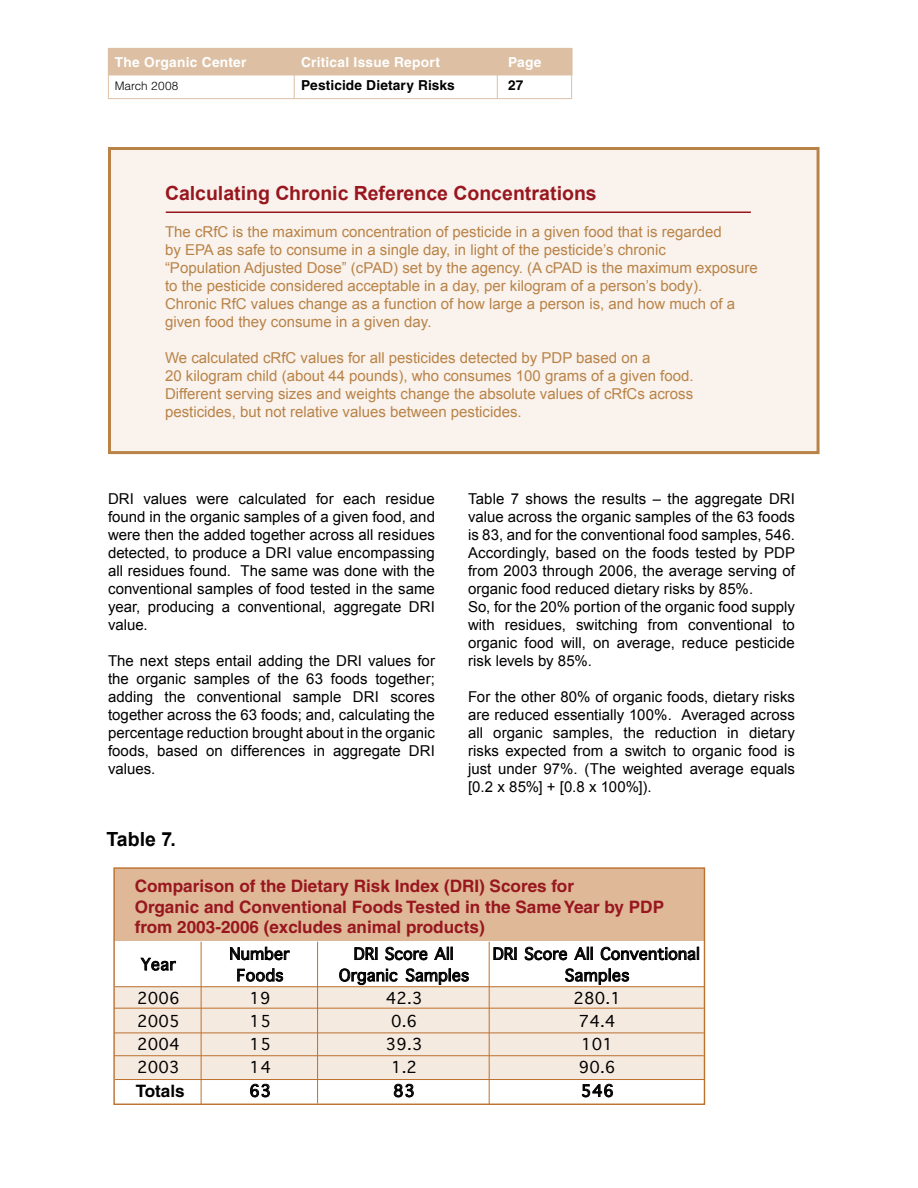
<style>
.page{position:relative;width:918px;height:1188px;background:#fff}
.page>*{position:absolute;margin:0;border:0;box-sizing:border-box;transform-origin:0 0}
.t1{font:700 19.5px "Arial";color:#98171f}
.t2{font:700 19.5px "Arial";color:#000}
.t3{font:700 17.1px/20.5px "Helvetica";color:#98171f}
.t4{font:700 17.1px "Helvetica";color:#000}
.t5{font:15.75px/21.6px "Geneva";letter-spacing:.01em;color:#000;text-align:center}
.t6{font:15px/18px "Arial";letter-spacing:.005em;color:#000;text-align:justify}
.t7{font:15px/18px "Arial";color:#b98347}
.t8{font:700 13.8px "Helvetica";letter-spacing:.02em;color:#fff}
.t9{font:700 13.8px "Helvetica";letter-spacing:.01em;color:#000}
.t10{font:300 11.7px "Helvetica";letter-spacing:.01em;color:#000}
</style>
<div class="page">
<div style="left:108px;top:48px;width:464px;height:51px;border:1px solid #ddc0a4"></div>
<div style="left:109px;top:49px;width:463px;height:26px;background:#ddc0a4"></div>
<div style="left:108px;top:48px;width:464px;height:27px;border:1px solid #ddc0a4"></div>
<hr style="left:294px;top:48px;width:1px;height:51px;background:#ddc0a4">
<hr style="left:497px;top:48px;width:1px;height:51px;background:#ddc0a4">
<div style="left:110px;top:148px;width:708px;height:305px;background:#f9f2ed"></div>
<div style="left:108px;top:147px;width:712px;height:307px;border:3px solid #b98347"></div>
<hr style="left:166px;top:212px;width:585px;height:1px;background:#98171f">
<div style="left:115px;top:986px;width:590px;height:94px;background:#f5eae0"></div>
<div style="left:114px;top:868px;width:590px;height:73px;background:#deb897"></div>
<div style="left:113px;top:867px;width:592px;height:238px;border:1px solid #bd712f"></div>
<svg style="left:140px;top:958px;width:36px;height:13px"></svg>
<svg style="left:230px;top:947px;width:60px;height:13px"></svg>
<svg style="left:237px;top:968px;width:46px;height:14px"></svg>
<svg style="left:354px;top:947px;width:23px;height:13px"></svg>
<svg style="left:385px;top:947px;width:42px;height:13px"></svg>
<svg style="left:434px;top:947px;width:19px;height:13px"></svg>
<svg style="left:339px;top:968px;width:58px;height:17px"></svg>
<svg style="left:406px;top:968px;width:63px;height:17px"></svg>
<svg style="left:494px;top:947px;width:23px;height:13px"></svg>
<svg style="left:525px;top:947px;width:42px;height:13px"></svg>
<svg style="left:574px;top:947px;width:19px;height:13px"></svg>
<svg style="left:601px;top:947px;width:98px;height:13px"></svg>
<svg style="left:565px;top:968px;width:64px;height:17px"></svg>
<svg style="left:250px;top:1084px;width:20px;height:13px"></svg>
<svg style="left:394px;top:1084px;width:20px;height:13px"></svg>
<svg style="left:582px;top:1084px;width:31px;height:13px"></svg>
<hr style="left:201px;top:942px;width:1px;height:163px;background:#bd712f">
<hr style="left:317px;top:942px;width:1px;height:162px;background:#bd712f">
<hr style="left:489px;top:942px;width:1px;height:163px;background:#bd712f">
<hr style="left:115px;top:986px;width:590px;height:1px;background:#bd712f">
<hr style="left:115px;top:1079px;width:590px;height:1px;background:#bd712f">
<hr style="left:114px;top:1008px;width:590px;height:1px;background:#bd712f">
<hr style="left:114px;top:1033px;width:590px;height:1px;background:#bd712f">
<hr style="left:114px;top:1055px;width:590px;height:1px;background:#bd712f">
<p class="t8" style="left:115px;top:54px;width:133px">The Organic Center</p>
<p class="t8" style="left:301px;top:54px;width:140px">Critical Issue Report</p>
<p class="t8" style="left:508px;top:54px;width:35px">Page</p>
<p class="t10" style="left:115px;top:79px;width:65px">March 2008</p>
<p class="t9" style="left:301px;top:77px;width:155px">Pesticide Dietary Risks</p>
<p class="t9" style="left:508px;top:77px;width:17px">27</p>
<h1 class="t1" style="left:165px;top:182px;width:433px">Calculating Chronic Reference Concentrations</h1>
<p class="t7" style="left:165px;top:223px;width:594px">The cRfC is the maximum concentration of pesticide in a given food that is regarded<br>by EPA as safe to consume in a single day, in light of the pesticide’s chronic<br>“Population Adjusted Dose” (cPAD) set by the agency. (A cPAD is the maximum exposure to the pesticide considered acceptable in a day, per kilogram of a person’s body).<br>Chronic RfC values change as a function of how large a person is, and how much of a given food they consume in a given day.</p>
<p class="t7" style="left:165px;top:349px;width:530px">We calculated cRfC values for all pesticides detected by PDP based on a<br>20 kilogram child (about 44 pounds), who consumes 100 grams of a given food.<br>Different serving sizes and weights change the absolute values of cRfCs across pesticides, but not relative values between pesticides.</p>
<p class="t6" style="left:108px;top:490px;width:329px">DRI values were calculated for each residue found in the organic samples of a given food, and were then the added together across all residues detected, to produce a DRI value encompassing all residues found. The same was done with the conventional samples of food tested in the same year, producing a conventional, aggregate DRI value.</p>
<p class="t6" style="left:108px;top:652px;width:329px">The next steps entail adding the DRI values for the organic samples of the 63 foods together; adding the conventional sample DRI scores together across the 63 foods; and, calculating the percentage reduction brought about in the organic foods, based on differences in aggregate DRI values.</p>
<h1 class="t2" style="left:107px;top:828px;width:71px">Table 7.</h1>
<p class="t6" style="left:468px;top:490px;width:329px;text-align:left">Table 7 shows the results – the aggregate DRI value across the organic samples of the 63 foods is 83, and for the conventional food samples, 546.<br>Accordingly, based on the foods tested by PDP from 2003 through 2006, the average serving of organic food reduced dietary risks by 85%.<br>So, for the 20% portion of the organic food supply with residues, switching from conventional to organic food will, on average, reduce pesticide risk levels by 85%.</p>
<p class="t6" style="left:468px;top:688px;width:328px">For the other 80% of organic foods, dietary risks are reduced essentially 100%. Averaged across all organic samples, the reduction in dietary risks expected from a switch to organic food is just under 97%. (The weighted average equals [0.2 x 85%] + [0.8 x 100%]).</p>
<p class="t3" style="left:135px;top:876px;width:531px">Comparison of the Dietary Risk Index (DRI) Scores for<br>Organic and Conventional Foods Tested in the Same Year by PDP from 2003-2006 (excludes animal products)</p>
<p class="t5" style="left:141px;top:953px;width:36px">Year</p>
<p class="t5" style="left:229px;top:943px;width:61px">Number<br>Foods</p>
<p class="t5" style="left:339px;top:943px;width:132px">DRI Score All<br>Organic Samples</p>
<p class="t5" style="left:493px;top:943px;width:209px">DRI Score All Conventional<br>Samples</p>
<p class="t5" style="left:137px;top:988px;width:44px">2006</p>
<p class="t5" style="left:250px;top:987px;width:23px">19</p>
<p class="t5" style="left:386px;top:987px;width:38px">42.3</p>
<p class="t5" style="left:574px;top:987px;width:49px">280.1</p>
<p class="t5" style="left:137px;top:1010px;width:44px">2005</p>
<p class="t5" style="left:250px;top:1010px;width:23px">15</p>
<p class="t5" style="left:391px;top:1010px;width:27px">0.6</p>
<p class="t5" style="left:579px;top:1010px;width:38px">74.4</p>
<p class="t5" style="left:137px;top:1033px;width:44px">2004</p>
<p class="t5" style="left:250px;top:1033px;width:23px">15</p>
<p class="t5" style="left:386px;top:1033px;width:38px">39.3</p>
<p class="t5" style="left:581px;top:1033px;width:33px">101</p>
<p class="t5" style="left:137px;top:1056px;width:44px">2003</p>
<p class="t5" style="left:250px;top:1056px;width:23px">14</p>
<p class="t5" style="left:391px;top:1056px;width:27px">1.2</p>
<p class="t5" style="left:579px;top:1056px;width:38px">90.6</p>
<p class="t5" style="left:249px;top:1080px;width:23px">63</p>
<p class="t5" style="left:393px;top:1080px;width:23px">83</p>
<p class="t5" style="left:581px;top:1080px;width:34px">546</p>
<p class="t4" style="left:136px;top:1080px;width:51px">Totals</p>
</div>
